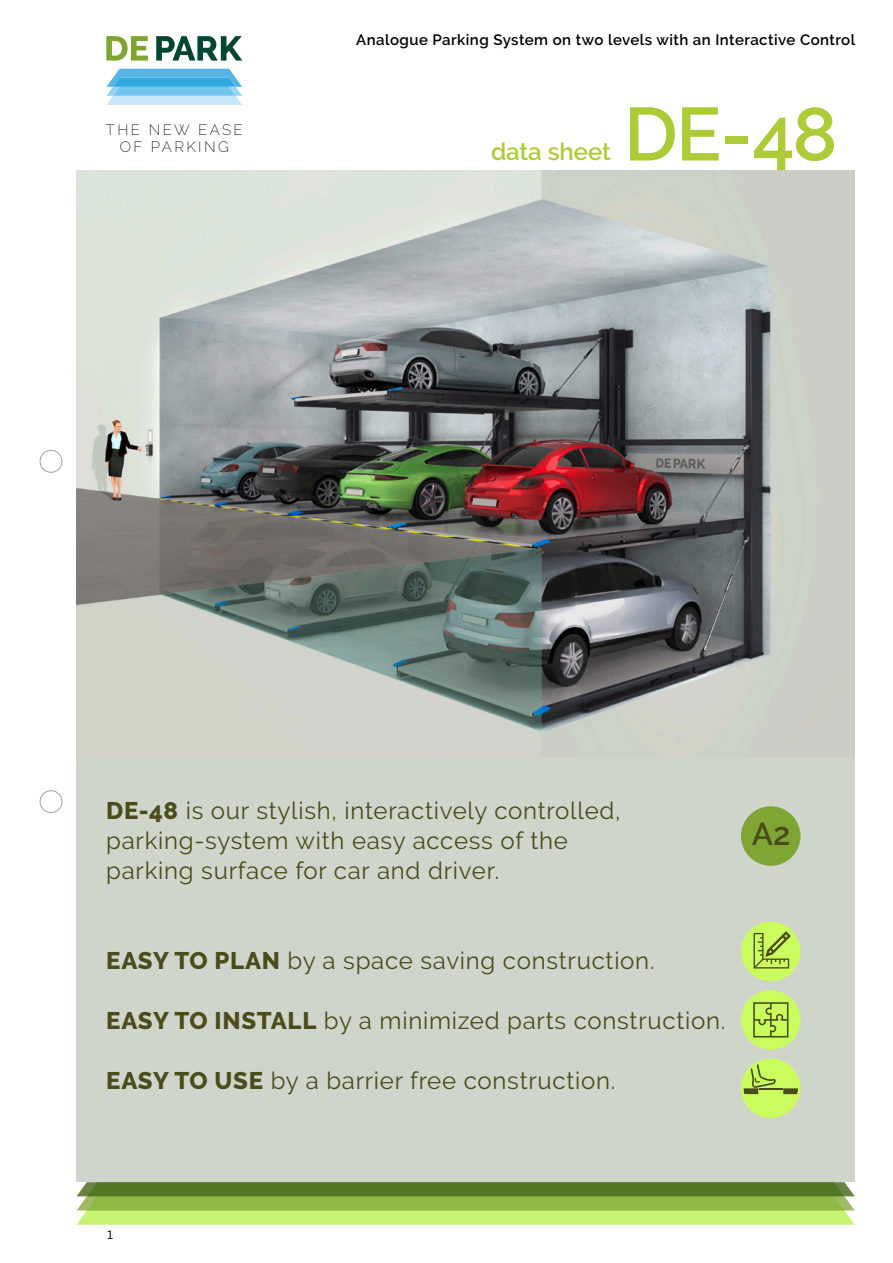
<style>
.page{position:relative;width:893px;height:1263px;background:#fff}
.page>*{position:absolute;margin:0;border:0;box-sizing:border-box;transform-origin:0 0}
.t1{font:600 75px "Raleway";color:#accb36}
.t2{font:600 31.5px "Raleway";color:#4a4c1b}
.t3{font:24px/30px "Raleway";letter-spacing:.03em;color:#4a4c1b}
.t4{font:600 24px "Raleway";color:#accb36}
.t5{font:600 15px "Raleway";letter-spacing:.03em;color:#000}
.t6{font:200 15px/16.5px "Raleway";letter-spacing:.16em;color:#000;text-align:center}
.t7{font:13.5px "Courier";color:#000}
.s1{font-weight:800}
</style>
<div class="page">
<div style="left:40px;top:790px;width:22px;height:23px;border:1px solid #a2a2a2;border-radius:50%"></div>
<div style="left:40px;top:450px;width:22px;height:23px;border:1px solid #a2a2a2;border-radius:50%"></div>
<svg style="left:76px;top:1182px;width:779px;height:43px;background:#91b74c"></svg>
<div style="left:77px;top:755px;width:778px;height:427px;background:#d0d5cb"></div>
<img style="left:77px;top:170px;width:778px;height:585px">
<div style="left:741px;top:806px;width:59px;height:60px;background:#7fa534;border-radius:50%"></div>
<div style="left:741px;top:922px;width:59px;height:59px;background:#c9fc5c;border-radius:50%"></div>
<svg style="left:754px;top:931px;width:37px;height:37px"></svg>
<div style="left:741px;top:990px;width:59px;height:60px;background:#c9fc5c;border-radius:50%"></div>
<svg style="left:753px;top:1002px;width:35px;height:35px"></svg>
<div style="left:741px;top:1058px;width:59px;height:60px;background:#c9fc5c;border-radius:50%"></div>
<hr style="left:759px;top:1088px;width:23px;height:2px;background:#4a4c1b">
<svg style="left:783px;top:1088px;width:15px;height:6px"></svg>
<svg style="left:743px;top:1064px;width:33px;height:30px"></svg>
<svg style="left:106px;top:69px;width:136px;height:36px;background:#7ec8eb"></svg>
<svg style="left:156px;top:36px;width:86px;height:25px"></svg>
<svg style="left:106px;top:36px;width:42px;height:25px"></svg>
<p class="t6" style="left:106px;top:122px;width:138px">THE NEW EASE<br>OF PARKING</p>
<p class="t5" style="left:356px;top:31px;width:500px">Analogue Parking System on two levels with an Interactive Control</p>
<p class="t4" style="left:491px;top:138px;width:121px">data sheet</p>
<h1 class="t1" style="left:624px;top:91px;width:215px">DE-48</h1>
<p class="t3" style="left:106px;top:795px;width:516px"><span class="s1">DE-48</span> is our stylish, interactively controlled, parking-system with easy access of the parking surface for car and driver.</p>
<p class="t3" style="left:106px;top:945px;width:550px"><span class="s1">EASY TO PLAN</span> by a space saving construction.</p>
<p class="t3" style="left:106px;top:1005px;width:621px"><span class="s1">EASY TO INSTALL</span> by a minimized parts construction.</p>
<p class="t3" style="left:106px;top:1065px;width:511px"><span class="s1">EASY TO USE</span> by a barrier free construction.</p>
<h2 class="t2" style="left:752px;top:816px;width:40px">A2</h2>
<p class="t7" style="left:106px;top:1224px;width:10px">1</p>
</div>
